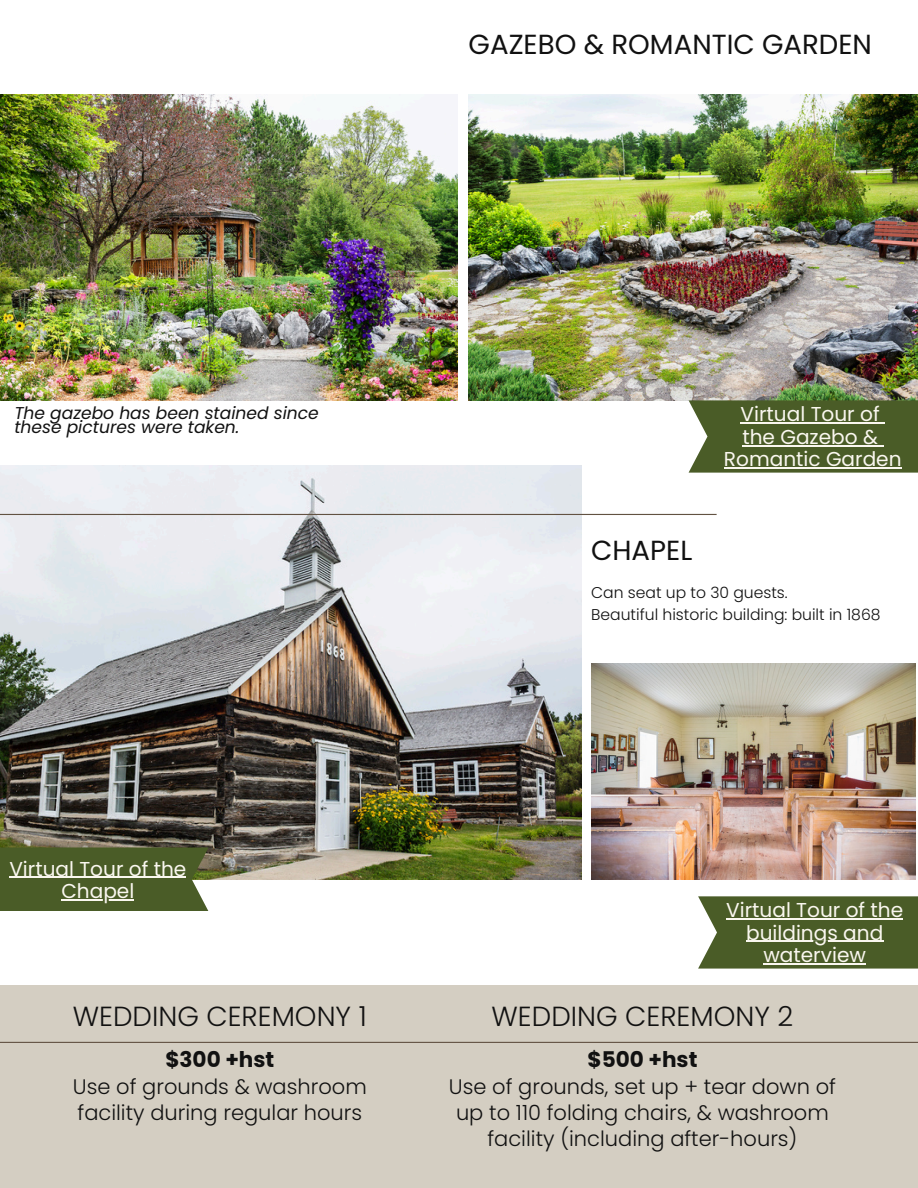
<style>
.page{position:relative;width:918px;height:1188px;background:#fff}
.page>*{position:absolute;margin:0;border:0;box-sizing:border-box;transform-origin:0 0}
.t1{font:300 27.6px "Poppins";color:#111}
.t2{font:27.6px "Poppins";color:#111}
.t3{font:700 21.6px "Poppins";color:#111}
.t4{font:300 21px/26px "Poppins";color:#111}
.t5{font:20.1px/22.5px "Poppins";color:#faf7ef;text-align:center}
.t6{font:italic 17.1px/14.7px "Poppins";color:#111}
.t7{font:300 15.6px "Poppins";color:#111}
</style>
<div class="page">
<img style="left:0;top:94px;width:457px;height:306px">
<img style="left:469px;top:94px;width:449px;height:306px">
<img style="left:0;top:465px;width:582px;height:414px">
<svg style="left:698px;top:896px;width:220px;height:73px;background:#586938"></svg>
<hr style="left:0;top:514px;width:717px;height:1px;background:#625242">
<img style="left:591px;top:663px;width:324px;height:216px">
<svg style="left:0;top:847px;width:209px;height:64px;background:#52622f"></svg>
<div style="left:0;top:985px;width:918px;height:203px;background:#d4cec2"></div>
<svg style="left:689px;top:400px;width:229px;height:73px;background:#5a6a3a"></svg>
<hr style="left:724px;top:468px;width:178px;height:1px;background:#faf7ef">
<hr style="left:726px;top:918px;width:177px;height:1px;background:#faf7ef">
<hr style="left:746px;top:941px;width:137px;height:1px;background:#faf7ef">
<hr style="left:763px;top:963px;width:103px;height:1px;background:#faf7ef">
<hr style="left:9px;top:877px;width:177px;height:1px;background:#faf7ef">
<hr style="left:61px;top:899px;width:73px;height:1px;background:#faf7ef">
<hr style="left:0;top:1042px;width:918px;height:1px;background:#625242">
<h2 class="t2" style="left:469px;top:25px;width:405px">GAZEBO &amp; ROMANTIC GARDEN</h2>
<h1 class="t6" style="left:14px;top:405px;width:306px">The gazebo has been stained since these pictures were taken.</h1>
<p class="t5" style="left:724px;top:403px;width:179px">Virtual Tour of<br>the Gazebo &amp;<br>Romantic Garden</p>
<h1 class="t2" style="left:591px;top:531px;width:103px">CHAPEL</h1>
<p class="t7" style="left:591px;top:582px;width:198px">Can seat up to 30 guests.</p>
<p class="t7" style="left:591px;top:603px;width:291px">Beautiful historic building: built in 1868</p>
<p class="t5" style="left:9px;top:857px;width:178px">Virtual Tour of the</p>
<p class="t5" style="left:61px;top:880px;width:74px">Chapel</p>
<p class="t1" style="left:73px;top:997px;width:295px">WEDDING CEREMONY 1</p>
<h2 class="t3" style="left:165px;top:1044px;width:110px">$300 +hst</h2>
<h2 class="t4" style="left:73px;top:1073px;width:295px">Use of grounds &amp; washroom facility during regular hours</h2>
<p class="t5" style="left:726px;top:899px;width:178px">Virtual Tour of the</p>
<p class="t5" style="left:746px;top:921px;width:139px">buildings and waterview</p>
<h2 class="t1" style="left:492px;top:997px;width:303px">WEDDING CEREMONY 2</h2>
<h1 class="t3" style="left:587px;top:1044px;width:111px">$500 +hst</h1>
<h1 class="t4" style="left:449px;top:1073px;width:389px;text-align:center">Use of grounds, set up + tear down of up to 110 folding chairs, &amp; washroom facility (including after-hours)</h1>
</div>
